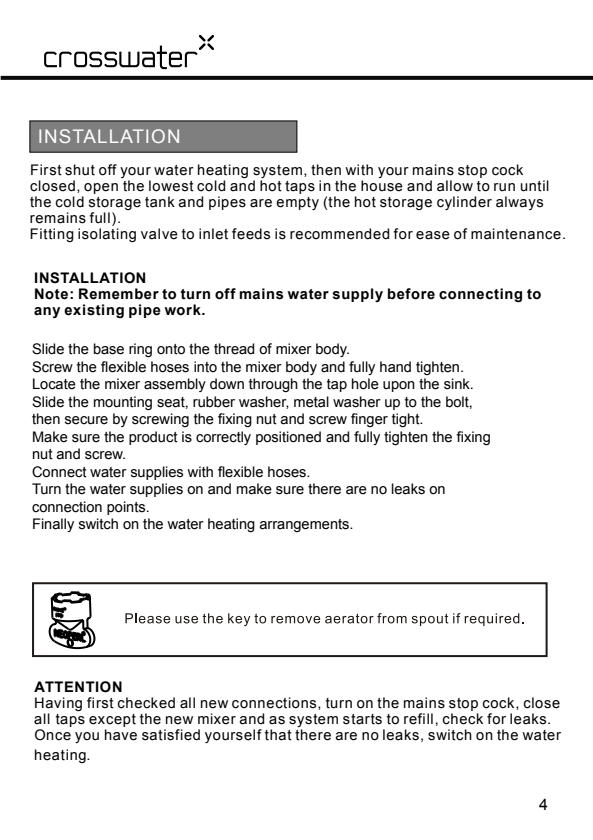
<style>
.page{position:relative;width:593px;height:840px;background:#fff}
.page>*{position:absolute;margin:0;border:0;box-sizing:border-box;transform-origin:0 0}
.t1{font:18.8px "Arial";letter-spacing:.055em;color:#fff}
.t2{font:16px "Arial";color:#000}
.t3{font:14.4px/17.6px "Arial";color:#000}
.t4{font:14.4px/16px "Arial";letter-spacing:.05em;color:#000}
.t5{font:700 14.4px/16px "Arial";letter-spacing:.045em;color:#000}
</style>
<div class="page">
<div style="left:29px;top:120px;width:268px;height:33px;background:#7f7f7f"></div>
<svg style="left:44px;top:35px;width:170px;height:34px"></svg>
<svg style="left:1px;top:76px;width:591px;height:4px;background:#141313"></svg>
<svg style="left:48px;top:591px;width:48px;height:59px"></svg>
<div style="left:32px;top:582px;width:515px;height:75px;border:2px solid #1f1a17"></div>
<svg style="left:125px;top:613px;width:398px;height:13px"></svg>
<h1 class="t1" style="left:38px;top:124px;width:144px">INSTALLATION</h1>
<p class="t4" style="left:30px;top:162px;width:537px">First shut off your water heating system, then with your mains stop cock closed, open the lowest cold and hot taps in the house and allow to run until the cold storage tank and pipes are empty (the hot storage cylinder always remains full).<br>Fitting isolating valve to inlet feeds is recommended for ease of maintenance.</p>
<p class="t5" style="left:34px;top:271px;width:508px">INSTALLATION<br>Note: Remember to turn off mains water supply before connecting to any existing pipe work.</p>
<p class="t3" style="left:32px;top:341px;width:459px">Slide the base ring onto the thread of mixer body.<br>Screw the flexible hoses into the mixer body and fully hand tighten.<br>Locate the mixer assembly down through the tap hole upon the sink.<br>Slide the mounting seat, rubber washer, metal washer up to the bolt, then secure by screwing the fixing nut and screw finger tight.<br>Make sure the product is correctly positioned and fully tighten the fixing nut and screw.<br>Connect water supplies with flexible hoses.<br>Turn the water supplies on and make sure there are no leaks on connection points.<br>Finally switch on the water heating arrangements.</p>
<p class="t5" style="left:35px;top:679px;width:89px">ATTENTION</p>
<p class="t4" style="left:34px;top:695px;width:527px">Having first checked all new connections, turn on the mains stop cock, close all taps except the new mixer and as system starts to refill, check for leaks.</p>
<p class="t4" style="left:34px;top:725px;width:527px;line-height:19.6px">Once you have satisfied yourself that there are no leaks, switch on the water heating.</p>
<p class="t2" style="left:538px;top:794px;width:10px">4</p>
</div>
